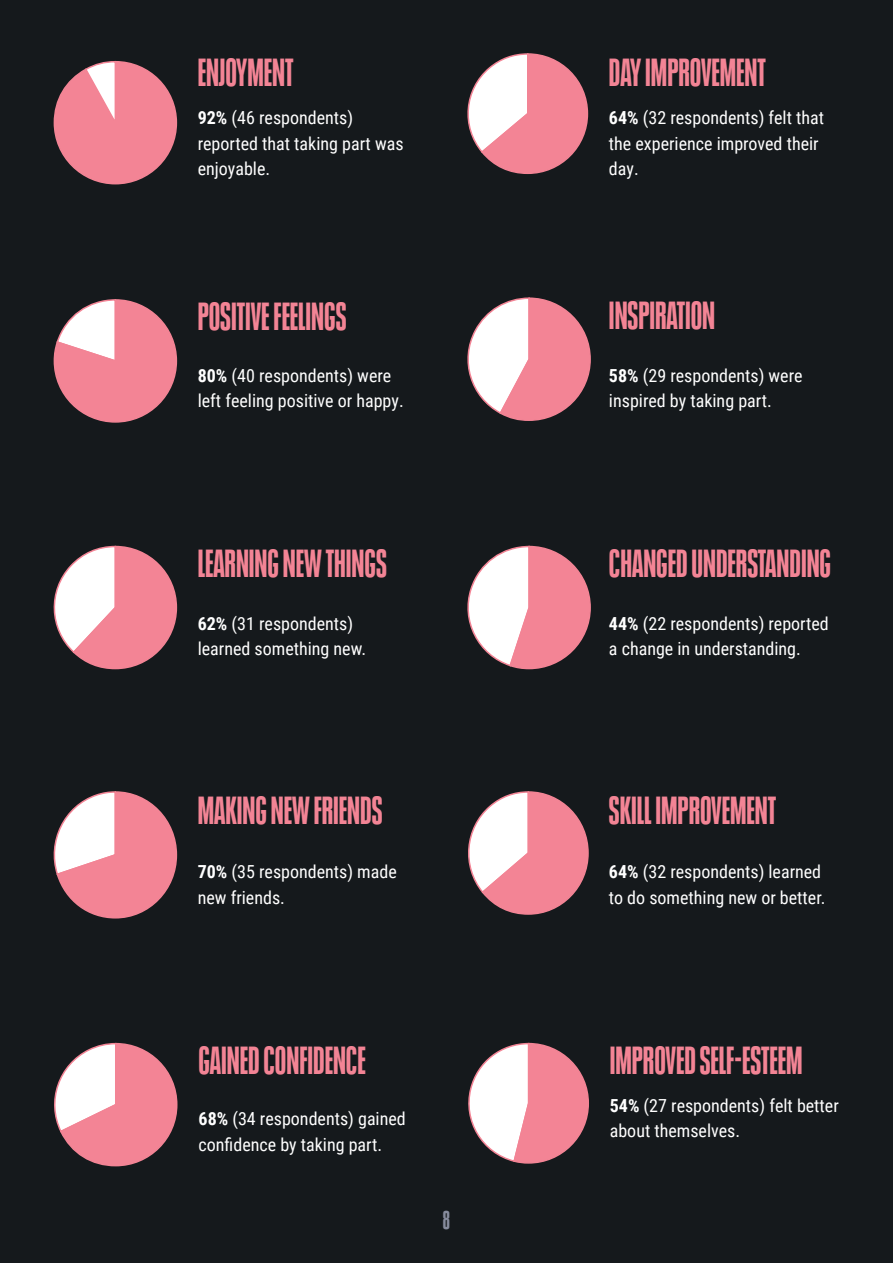
<style>
.page{position:relative;width:893px;height:1263px;background:#15191c}
.page>*{position:absolute;margin:0;border:0;box-sizing:border-box;transform-origin:0 0}
.t1{font:700 39px "Neue Plak Comp";color:#f38495}
.t2{font:700 25.5px "Neue Plak Comp";color:#868b9c}
.t3{font:18px/25.5px "Roboto Condensed";color:#fff}
.s1{font-weight:700}
</style>
<div class="page">
<svg style="left:53px;top:60px;width:125px;height:125px"></svg>
<svg style="left:467px;top:53px;width:122px;height:122px"></svg>
<svg style="left:53px;top:299px;width:125px;height:124px"></svg>
<svg style="left:467px;top:297px;width:124px;height:124px"></svg>
<svg style="left:53px;top:545px;width:125px;height:125px"></svg>
<svg style="left:467px;top:545px;width:124px;height:125px"></svg>
<svg style="left:53px;top:791px;width:125px;height:128px"></svg>
<svg style="left:468px;top:791px;width:121px;height:124px"></svg>
<svg style="left:468px;top:1042px;width:121px;height:122px"></svg>
<svg style="left:54px;top:1042px;width:124px;height:125px"></svg>
<h1 class="t1" style="left:198px;top:46px;width:97px">ENJOYMENT</h1>
<h1 class="t1" style="left:609px;top:46px;width:158px">DAY IMPROVEMENT</h1>
<p class="t3" style="left:198px;top:104px;width:207px"><span class="s1">92%</span> (46 respondents) reported that taking part was enjoyable.</p>
<p class="t3" style="left:609px;top:104px;width:217px"><span class="s1">64%</span> (32 respondents) felt that the experience improved their day.</p>
<h1 class="t1" style="left:198px;top:290px;width:150px">POSITIVE FEELINGS</h1>
<h1 class="t1" style="left:609px;top:290px;width:108px">INSPIRATION</h1>
<p class="t3" style="left:198px;top:362px;width:208px"><span class="s1">80%</span> (40 respondents) were left feeling positive or happy.</p>
<p class="t3" style="left:609px;top:362px;width:195px"><span class="s1">58%</span> (29 respondents) were inspired by taking part.</p>
<h1 class="t1" style="left:198px;top:537px;width:191px">LEARNING NEW THINGS</h1>
<h1 class="t1" style="left:609px;top:537px;width:224px">CHANGED UNDERSTANDING</h1>
<p class="t3" style="left:198px;top:610px;width:170px"><span class="s1">62%</span> (31 respondents) learned something new.</p>
<p class="t3" style="left:609px;top:610px;width:221px"><span class="s1">44%</span> (22 respondents) reported a change in understanding.</p>
<h1 class="t1" style="left:198px;top:784px;width:186px">MAKING NEW FRIENDS</h1>
<h1 class="t1" style="left:609px;top:784px;width:169px">SKILL IMPROVEMENT</h1>
<p class="t3" style="left:198px;top:858px;width:201px"><span class="s1">70%</span> (35 respondents) made new friends.</p>
<p class="t3" style="left:609px;top:858px;width:218px"><span class="s1">64%</span> (32 respondents) learned to do something new or better.</p>
<h1 class="t1" style="left:199px;top:1035px;width:169px">GAINED CONFIDENCE</h1>
<h1 class="t1" style="left:610px;top:1035px;width:194px">IMPROVED SELF-ESTEEM</h1>
<p class="t3" style="left:199px;top:1105px;width:209px"><span class="s1">68%</span> (34 respondents) gained confidence by taking part.</p>
<p class="t3" style="left:610px;top:1092px;width:231px"><span class="s1">54%</span> (27 respondents) felt better about themselves.</p>
<h2 class="t2" style="left:443px;top:1203px;width:9px">8</h2>
</div>
